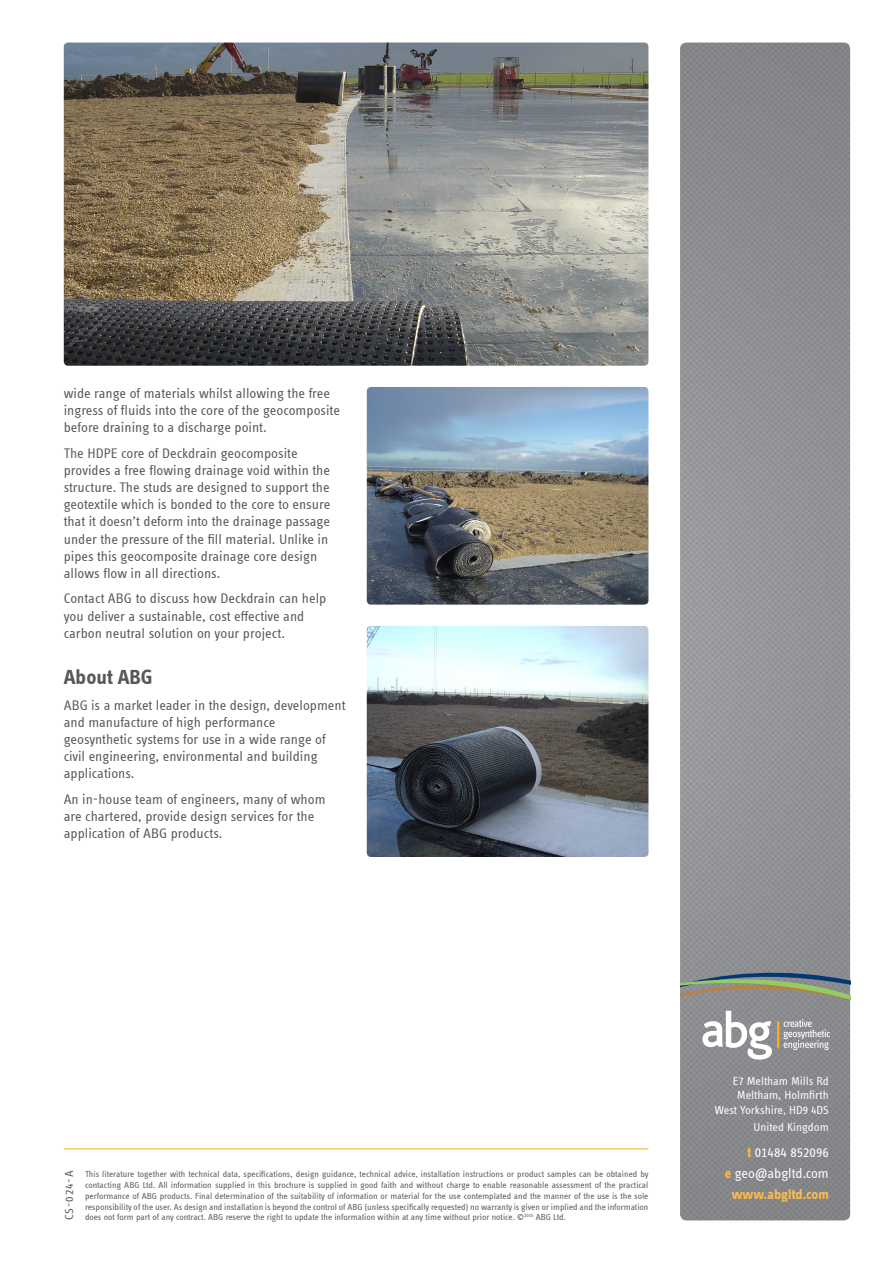
<style>
.page{position:relative;width:893px;height:1263px;background:#fff}
.page>*{position:absolute;margin:0;border:0;box-sizing:border-box;transform-origin:0 0}
.t1{font:700 21px "Info Text Offc";color:#57585a}
.t2{font:14.25px/17.1px "Info Text Offc";color:#57585a}
.t3{font:14.25px "Info Text Offc";color:#fff}
.t4{font:700 14.25px "Info Text Offc";color:#fdbc4b}
.t5{font:12px/14.4px "Info Text Offc";color:#fff;text-align:center}
.t6{font:12px "Info Text Offc";color:#57585a}
.t7{font:9px/10.8px "Info Text Offc";color:#57585a;text-align:justify}
.s1{font-weight:700;color:#fdbc4b}
</style>
<div class="page">
<img style="left:680px;top:43px;width:170px;height:1177px">
<svg style="left:680px;top:963px;width:170px;height:40px;background:#838b84"></svg>
<svg style="left:784px;top:1019px;width:46px;height:31px"></svg>
<svg style="left:702px;top:1011px;width:70px;height:48px"></svg>
<hr style="left:777px;top:1022px;width:2px;height:25px;background:#faad19">
<hr style="left:64px;top:1148px;width:584px;height:1px;background:#faad19">
<img style="left:64px;top:43px;width:584px;height:323px">
<img style="left:367px;top:387px;width:281px;height:218px">
<img style="left:367px;top:626px;width:281px;height:231px">
<p class="t2" style="left:64px;top:385px;width:278px">wide range of materials whilst allowing the free ingress of fluids into the core of the geocomposite before draining to a discharge point.</p>
<p class="t2" style="left:64px;top:445px;width:268px">The HDPE core of Deckdrain geocomposite provides a free flowing drainage void within the structure. The studs are designed to support the geotextile which is bonded to the core to ensure that it doesn’t deform into the drainage passage under the pressure of the fill material. Unlike in pipes this geocomposite drainage core design allows flow in all directions.</p>
<p class="t2" style="left:64px;top:590px;width:264px">Contact ABG to discuss how Deckdrain can help you deliver a sustainable, cost effective and carbon neutral solution on your project.</p>
<p class="t1" style="left:64px;top:665px;width:90px">About ABG</p>
<p class="t2" style="left:64px;top:696px;width:283px">ABG is a market leader in the design, development and manufacture of high performance geosynthetic systems for use in a wide range of civil engineering, environmental and building applications.</p>
<p class="t2" style="left:64px;top:790px;width:263px">An in-house team of engineers, many of whom are chartered, provide design services for the application of ABG products.</p>
<p class="t6" style="left:63px;top:1220px;width:51px;rotate:-90deg">CS-024-A</p>
<p class="t7" style="left:85px;top:1169px;width:565px">This literature together with technical data, specifications, design guidance, technical advice, installation instructions or product samples can be obtained by contacting ABG Ltd. All information supplied in this brochure is supplied in good faith and without charge to enable reasonable assessment of the practical performance of ABG products. Final determination of the suitability of information or material for the use contemplated and the manner of the use is the sole responsibility of the user. As design and installation is beyond the control of ABG (unless specifically requested) no warranty is given or implied and the information does not form part of any contract. ABG reserve the right to update the information within at any time without prior notice. ©<sup>2014</sup> ABG Ltd.</p>
<p class="t5" style="left:733px;top:1074px;width:98px">E7 Meltham Mills Rd<br>Meltham, Holmfirth</p>
<p class="t5" style="left:715px;top:1103px;width:116px">West Yorkshire, HD9 4DS</p>
<p class="t5" style="left:753px;top:1120px;width:77px">United Kingdom</p>
<p class="t3" style="left:747px;top:1144px;width:83px"><span class="s1">t</span> 01484 852096</p>
<p class="t3" style="left:725px;top:1165px;width:106px"><span class="s1">e</span> geo@abgltd.com</p>
<p class="t4" style="left:732px;top:1186px;width:99px">www.abgltd.com</p>
</div>
